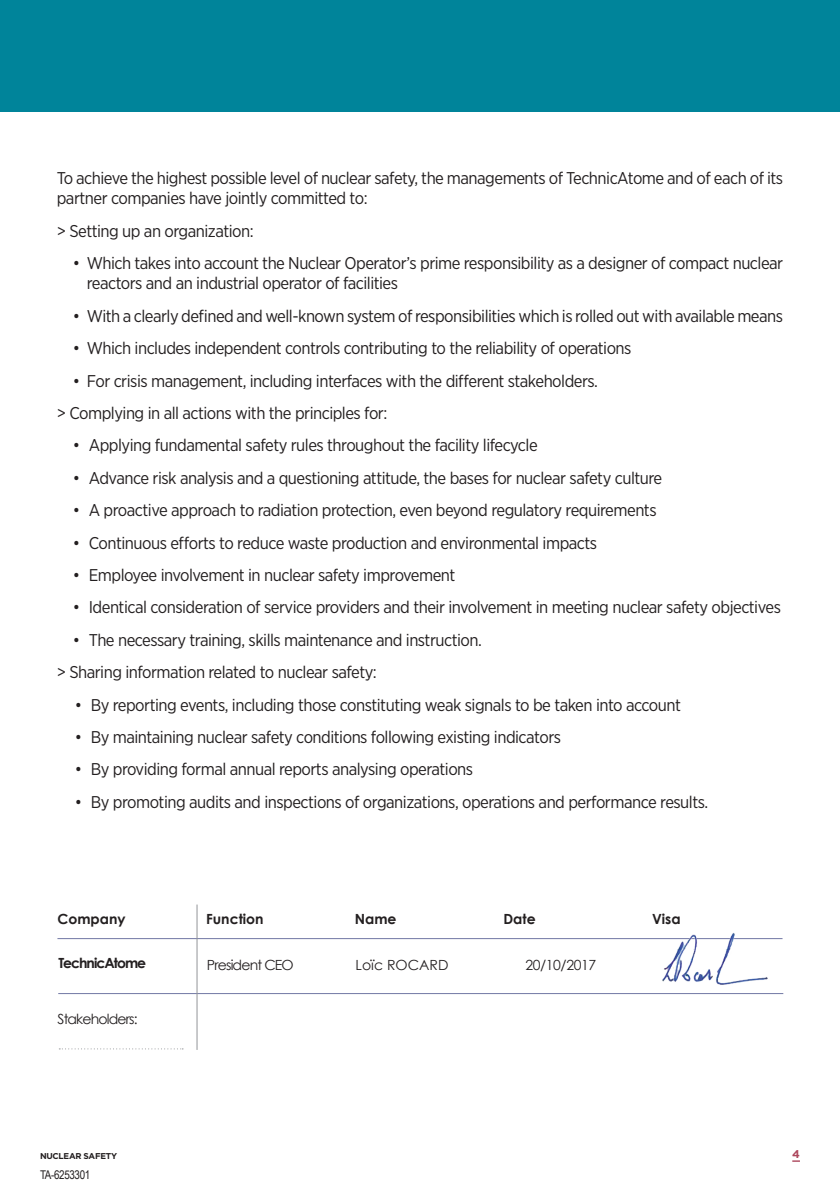
<style>
.page{position:relative;width:840px;height:1191px;background:#fff}
.page>*{position:absolute;margin:0;border:0;box-sizing:border-box;transform-origin:0 0}
.t1{font:17px/20.4px "Gotham Narrow";letter-spacing:-.03em;color:#231f20}
.t2{font:14px "Century Gothic";letter-spacing:-.06em;color:#231f20}
.t3{font:700 14px "Century Gothic";color:#231f20}
.t4{font:700 14px "Century Gothic";letter-spacing:-.07em;color:#231f20}
.t5{font:14px "Century Gothic";color:#231f20}
.t6{font:12px "Arial Narrow";letter-spacing:-.03em;color:#231f20}
.t7{font:700 11.2px "Gotham";color:#ad475d}
.t8{font:700 8.4px "Gotham";letter-spacing:-.03em;color:#231f20}
</style>
<div class="page">
<div style="left:0;top:0;width:839px;height:112px;background:#00849a"></div>
<svg style="left:59px;top:1048px;width:124px;height:1px"></svg>
<hr style="left:57px;top:938px;width:725px;height:1px;background:#7278a5">
<hr style="left:58px;top:993px;width:724px;height:1px;background:#7278a5">
<hr style="left:196px;top:904px;width:1px;height:146px;background:#939598">
<img style="left:654px;top:932px;width:122px;height:53px">
<p class="t1" style="left:57px;top:167px;width:727px">To achieve the highest possible level of nuclear safety, the managements of TechnicAtome and of each of its partner companies have jointly committed to:</p>
<p class="t1" style="left:57px;top:220px;width:198px">&gt; Setting up an organization:</p>
<p class="t1" style="left:87px;top:252px;width:697px;text-indent:-14px">• Which takes into account the Nuclear Operator’s prime responsibility as a designer of compact nuclear reactors and an industrial operator of facilities</p>
<p class="t1" style="left:73px;top:305px;width:711px">• With a clearly defined and well-known system of responsibilities which is rolled out with available means</p>
<p class="t1" style="left:73px;top:338px;width:560px">• Which includes independent controls contributing to the reliability of operations</p>
<p class="t1" style="left:57px;top:364px;width:542px;line-height:32.4px;text-indent:16px">• For crisis management, including interfaces with the different stakeholders. &gt; Complying in all actions with the principles for:</p>
<p class="t1" style="left:73px;top:435px;width:466px">• Applying fundamental safety rules throughout the facility lifecycle</p>
<p class="t1" style="left:73px;top:467px;width:590px">• Advance risk analysis and a questioning attitude, the bases for nuclear safety culture</p>
<p class="t1" style="left:73px;top:499px;width:585px">• A proactive approach to radiation protection, even beyond regulatory requirements</p>
<p class="t1" style="left:73px;top:532px;width:525px">• Continuous efforts to reduce waste production and environmental impacts</p>
<p class="t1" style="left:73px;top:564px;width:384px">• Employee involvement in nuclear safety improvement</p>
<p class="t1" style="left:73px;top:597px;width:709px">• Identical consideration of service providers and their involvement in meeting nuclear safety objectives</p>
<p class="t1" style="left:57px;top:623px;width:426px;line-height:32.4px;text-indent:16px">• The necessary training, skills maintenance and instruction. &gt; Sharing information related to nuclear safety:</p>
<p class="t1" style="left:75px;top:694px;width:607px">• By reporting events, including those constituting weak signals to be taken into account</p>
<p class="t1" style="left:75px;top:726px;width:487px">• By maintaining nuclear safety conditions following existing indicators</p>
<p class="t1" style="left:75px;top:759px;width:399px">• By providing formal annual reports analysing operations</p>
<p class="t1" style="left:75px;top:791px;width:634px">• By promoting audits and inspections of organizations, operations and performance results.</p>
<p class="t3" style="left:57px;top:908px;width:70px">Company</p>
<p class="t3" style="left:206px;top:908px;width:59px">Function</p>
<p class="t3" style="left:354px;top:908px;width:43px">Name</p>
<p class="t3" style="left:503px;top:908px;width:34px">Date</p>
<p class="t3" style="left:651px;top:908px;width:30px">Visa</p>
<p class="t4" style="left:58px;top:952px;width:89px">TechnicAtome</p>
<p class="t2" style="left:207px;top:955px;width:88px">President CEO</p>
<p class="t5" style="left:355px;top:955px;width:94px">Loïc ROCARD</p>
<p class="t2" style="left:525px;top:955px;width:72px">20/10/2017</p>
<p class="t2" style="left:57px;top:1009px;width:82px">Stakeholders:</p>
<p class="t8" style="left:40px;top:1151px;width:78px">NUCLEAR SAFETY</p>
<p class="t7" style="left:791px;top:1148px;width:9px">4</p>
<p class="t6" style="left:40px;top:1166px;width:52px">TA-6253301</p>
</div>
